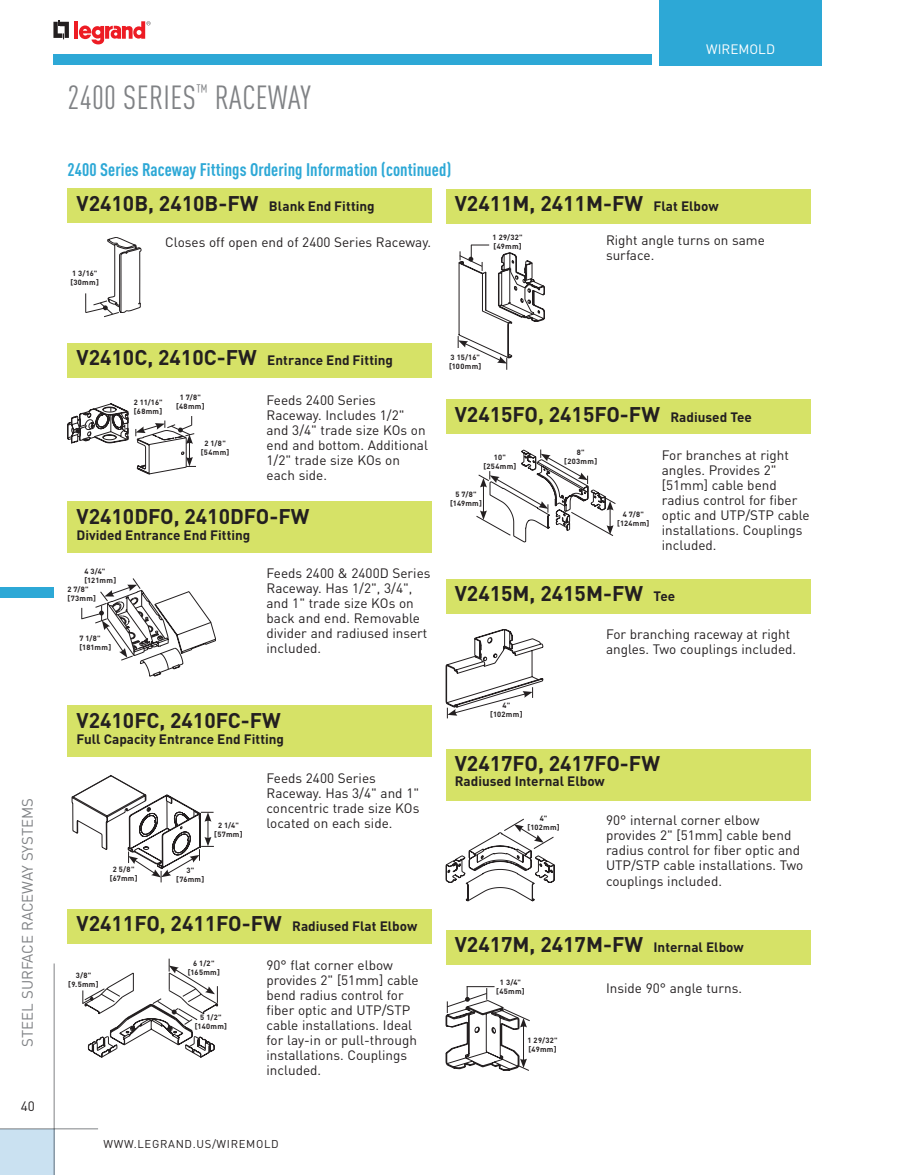
<style>
.page{position:relative;width:905px;height:1175px;background:#fff}
.page>*{position:absolute;margin:0;border:0;box-sizing:border-box;transform-origin:0 0}
.t1{font:condensed 33px "DIN Pro";letter-spacing:.01em;color:#808285}
.t2{font:700 21px "DIN Pro";color:#231f20}
.t3{font:700 condensed 18px "DIN Pro";letter-spacing:.005em;color:#2da8d6}
.t4{font:15px "DIN Pro";color:#808285}
.t5{font:13.5px/15px "DIN Pro";color:#231f20}
.t6{font:700 13.5px "DIN Pro";color:#231f20}
.t7{font:13.5px "DIN Pro";color:#fff}
.t8{font:11.25px "DIN Pro";letter-spacing:.06em;color:#231f20}
.t9{font:700 7.5px/9px "DIN Pro";letter-spacing:.04em;color:#231f20;text-align:center}
.t10{font:700 7.5px/9px "DIN Pro";letter-spacing:.02em;color:#231f20}
.s1{font-size:13.5px}
.s2{font-size:21px}
</style>
<div class="page">
<div style="left:0;top:1129px;width:54px;height:45px;background:#cae1f1"></div>
<hr style="left:0;top:1128px;width:98px;height:1px;background:#808285">
<div style="left:0;top:587px;width:54px;height:11px;background:#2da8d6"></div>
<hr style="left:54px;top:963px;width:1px;height:211px;background:#808285">
<svg style="left:53px;top:20px;width:16px;height:19px"></svg>
<hr style="left:74px;top:21px;width:4px;height:18px;background:#ed1c24">
<svg style="left:79px;top:21px;width:71px;height:23px"></svg>
<div style="left:53px;top:54px;width:598px;height:11px;background:#2da8d6"></div>
<div style="left:659px;top:0;width:162px;height:65px;background:#2da8d6"></div>
<svg style="left:446px;top:986px;width:84px;height:85px"></svg>
<svg style="left:72px;top:775px;width:142px;height:107px"></svg>
<svg style="left:82px;top:958px;width:136px;height:99px"></svg>
<svg style="left:458px;top:245px;width:87px;height:125px"></svg>
<svg style="left:476px;top:449px;width:140px;height:93px"></svg>
<svg style="left:445px;top:629px;width:98px;height:89px"></svg>
<svg style="left:445px;top:818px;width:109px;height:83px"></svg>
<div style="left:67px;top:501px;width:365px;height:51px;background:#d6e267"></div>
<svg style="left:81px;top:578px;width:135px;height:98px"></svg>
<div style="left:67px;top:706px;width:365px;height:51px;background:#d6e267"></div>
<div style="left:67px;top:909px;width:365px;height:34px;background:#d6e267"></div>
<div style="left:445px;top:189px;width:365px;height:34px;background:#d6e267"></div>
<div style="left:445px;top:579px;width:365px;height:34px;background:#d6e267"></div>
<div style="left:445px;top:399px;width:365px;height:35px;background:#d6e267"></div>
<div style="left:445px;top:749px;width:365px;height:51px;background:#d6e267"></div>
<div style="left:445px;top:930px;width:365px;height:34px;background:#d6e267"></div>
<svg style="left:85px;top:237px;width:56px;height:80px"></svg>
<div style="left:67px;top:188px;width:365px;height:35px;background:#d6e267"></div>
<svg style="left:67px;top:403px;width:129px;height:71px"></svg>
<div style="left:67px;top:343px;width:365px;height:34px;background:#d6e267"></div>
<p class="t4" style="left:17px;top:1046px;width:249px;rotate:-90deg">STEEL SURFACE RACEWAY SYSTEMS</p>
<p class="t5" style="left:21px;top:1097px;width:16px">40</p>
<h1 class="t1" style="left:68px;top:78px;width:245px">2400 SERIES<sup>™</sup> RACEWAY</h1>
<h3 class="t3" style="left:67px;top:158px;width:385px">2400 Series Raceway Fittings Ordering Information (continued)</h3>
<p class="t7" style="left:706px;top:40px;width:70px">WIREMOLD</p>
<h2 class="t2" style="left:76px;top:189px;width:300px">V2410B, 2410B-FW <span class="s1">Blank End Fitting</span></h2>
<p class="t9" style="left:70px;top:268px;width:30px;text-align:left">1 3/16" [30mm]</p>
<p class="t5" style="left:165px;top:234px;width:267px">Closes off open end of 2400 series Raceway.</p>
<h2 class="t2" style="left:454px;top:189px;width:265px">V2411M, 2411M-FW <span class="s1">Flat Elbow</span></h2>
<p class="t9" style="left:492px;top:233px;width:32px;text-align:left">1 29/32" [49mm]</p>
<p class="t5" style="left:606px;top:232px;width:160px">Right angle turns on same surface.</p>
<p class="t6" style="left:76px;top:351px;width:318px"><span class="s2">V2410C, 2410C-FW</span> Entrance End Fitting</p>
<p class="t9" style="left:134px;top:398px;width:30px;text-align:left">2 11/16" [68mm]</p>
<p class="t9" style="left:176px;top:393px;width:30px">1 7/8" [48mm]</p>
<p class="t9" style="left:201px;top:439px;width:30px">2 1/8" [54mm]</p>
<p class="t5" style="left:266px;top:391px;width:163px">Feeds 2400 series<br>Raceway. Includes 1/2" and 3/4" trade size KOs on end and bottom. Additional<br>1/2" trade size KOs on each side.</p>
<h2 class="t2" style="left:76px;top:502px;width:234px">V2410DFO, 2410DFO-FW</h2>
<p class="t6" style="left:76px;top:526px;width:175px">Divided Entrance End Fitting</p>
<p class="t9" style="left:84px;top:567px;width:22px">4 3/4"</p>
<p class="t9" style="left:84px;top:576px;width:33px">[121mm]</p>
<p class="t9" style="left:68px;top:584px;width:23px">2 7/8"</p>
<p class="t9" style="left:68px;top:593px;width:30px">[73mm]</p>
<p class="t9" style="left:79px;top:633px;width:33px;text-align:left">7 1/8" [181mm]</p>
<p class="t5" style="left:266px;top:565px;width:165px">Feeds 2400 &amp; 2400D series<br>Raceway. Has 1/2", 3/4", and 1" trade size KOs on back and end. Removable divider and radiused insert included.</p>
<h2 class="t2" style="left:76px;top:706px;width:206px">V2410FC, 2410FC-FW</h2>
<p class="t6" style="left:76px;top:730px;width:209px">Full Capacity Entrance End Fitting</p>
<p class="t9" style="left:214px;top:820px;width:30px">2 1/4" [57mm]</p>
<p class="t9" style="left:110px;top:864px;width:29px">2 5/8" [67mm]</p>
<p class="t9" style="left:176px;top:865px;width:30px">3" [76mm]</p>
<p class="t5" style="left:266px;top:770px;width:154px">Feeds 2400 series<br>Raceway. Has 3/4" and 1" concentric trade size KOs located on each side.</p>
<h2 class="t2" style="left:76px;top:909px;width:342px">V2411FO, 2411FO-FW <span class="s1">Radiused Flat Elbow</span></h2>
<p class="t9" style="left:68px;top:970px;width:32px">3/8" [9.5mm]</p>
<p class="t9" style="left:188px;top:958px;width:34px">6 1/2" [165mm]</p>
<p class="t9" style="left:195px;top:1012px;width:34px">5 1/2" [140mm]</p>
<p class="t5" style="left:266px;top:956px;width:154px">90° flat corner elbow provides 2" [51mm] cable bend radius control for fiber optic and uTP/sTP cable installations. Ideal for lay-in or pull-through installations. Couplings included.</p>
<p class="t10" style="left:449px;top:352px;width:34px">3 15/16" [100mm]</p>
<h2 class="t2" style="left:454px;top:400px;width:299px">V2415FO, 2415FO-FW <span class="s1">Radiused Tee</span></h2>
<p class="t9" style="left:483px;top:453px;width:34px">10" [254mm]</p>
<p class="t9" style="left:450px;top:490px;width:33px">5 7/8" [149mm]</p>
<p class="t9" style="left:564px;top:447px;width:34px">8" [203mm]</p>
<p class="t9" style="left:617px;top:509px;width:34px">4 7/8" [124mm]</p>
<p class="t5" style="left:661px;top:447px;width:149px">For branches at right angles. Provides 2" [51mm] cable bend radius control for fiber optic and uTP/sTP cable installations. Couplings included.</p>
<h2 class="t2" style="left:454px;top:579px;width:222px">V2415M, 2415M-FW <span class="s1">Tee</span></h2>
<p class="t9" style="left:490px;top:700px;width:34px">4" [102mm]</p>
<p class="t5" style="left:606px;top:626px;width:192px">For branching raceway at right angles. Two couplings included.</p>
<h2 class="t2" style="left:454px;top:749px;width:207px">V2417FO, 2417FO-FW</h2>
<p class="t6" style="left:454px;top:772px;width:152px">Radiused Internal Elbow</p>
<p class="t9" style="left:527px;top:813px;width:34px">4" [102mm]</p>
<p class="t5" style="left:606px;top:812px;width:199px">90° internal corner elbow provides 2" [51mm] cable bend radius control for fiber optic and uTP/sTP cable installations. Two couplings included.</p>
<h2 class="t2" style="left:454px;top:930px;width:290px">V2417M, 2417M-FW <span class="s1">Internal Elbow</span></h2>
<p class="t9" style="left:496px;top:977px;width:30px">1 3/4" [45mm]</p>
<p class="t9" style="left:527px;top:1035px;width:32px;text-align:left">1 29/32" [49mm]</p>
<p class="t5" style="left:606px;top:979px;width:137px">Inside 90° angle turns.</p>
<p class="t8" style="left:104px;top:1135px;width:177px">www.LEGRAND.us/WIREMOLD</p>
</div>
